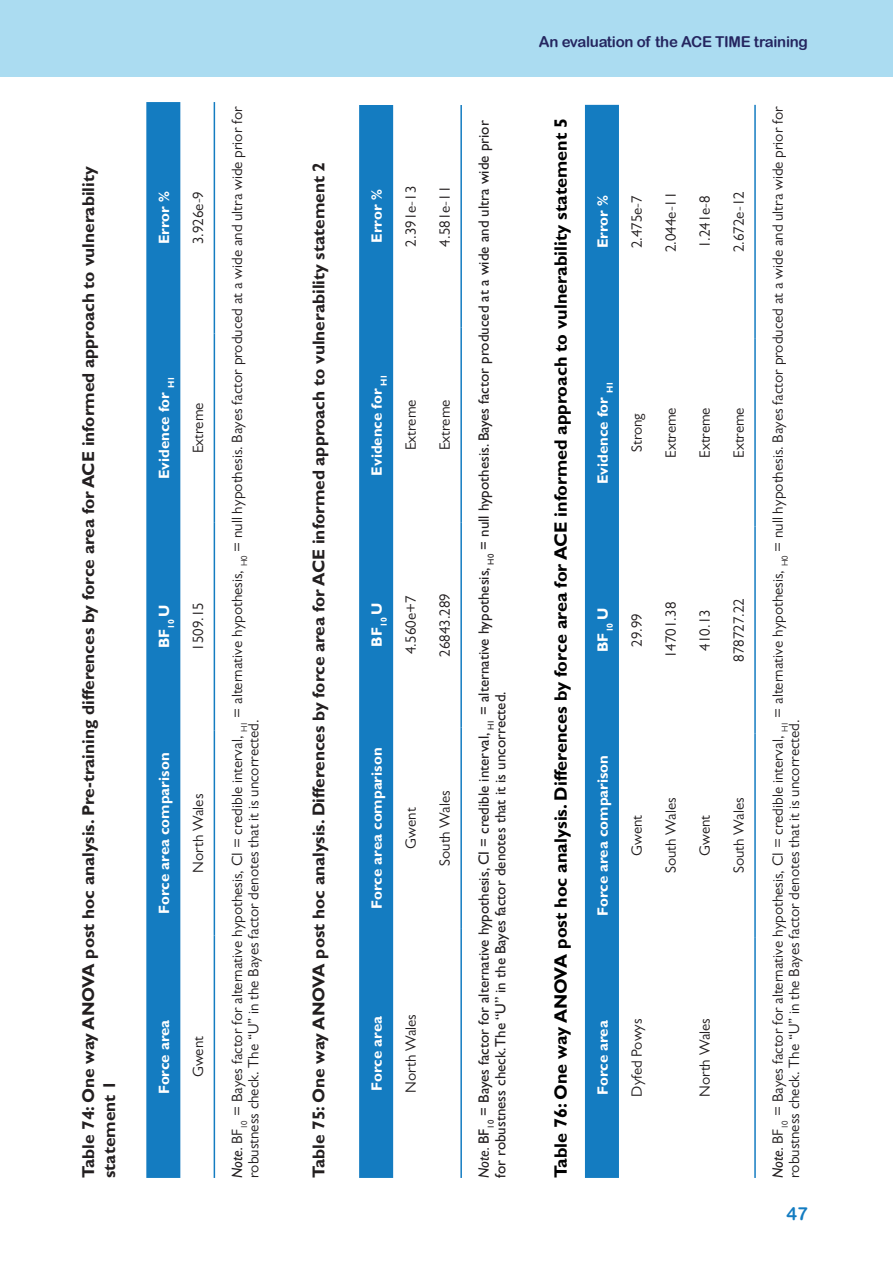
<style>
.page{position:relative;width:893px;height:1263px;background:#fff}
.page>*{position:absolute;margin:0;border:0;box-sizing:border-box;transform-origin:0 0}
.t1{font:700 18px "Gill Sans";color:#000}
.t2{font:18px "Arial Rounded MT Bold";color:#147cc1}
.t3{font:700 17.25px/21px "Gill Sans";color:#231f20}
.t4{font:15px/16.5px "Gill Sans";color:#231f20}
.t5{font:15px/16.5px "Gill Sans";color:#231f20}
.t6{font:700 15px "Gill Sans";color:#fff}
.t7{font:15px "Arial Rounded MT Bold";letter-spacing:-.02em;color:#252660}
.s1{font-style:italic}
</style>
<div class="page">
<div style="left:0;top:0;width:893px;height:77px;background:#abdcf1"></div>
<div style="left:146px;top:102px;width:34px;height:1076px;background:#147cc1"></div>
<hr style="left:214px;top:936px;width:1px;height:242px;background:#147cc1">
<hr style="left:214px;top:731px;width:1px;height:205px;background:#147cc1">
<hr style="left:214px;top:522px;width:1px;height:209px;background:#147cc1">
<hr style="left:214px;top:333px;width:1px;height:189px;background:#147cc1">
<hr style="left:214px;top:102px;width:1px;height:231px;background:#147cc1">
<div style="left:359px;top:105px;width:34px;height:1073px;background:#147cc1"></div>
<hr style="left:460px;top:929px;width:2px;height:249px;background:#147cc1">
<hr style="left:460px;top:727px;width:2px;height:202px;background:#147cc1">
<hr style="left:460px;top:522px;width:2px;height:205px;background:#147cc1">
<hr style="left:460px;top:327px;width:2px;height:195px;background:#147cc1">
<hr style="left:460px;top:105px;width:2px;height:222px;background:#147cc1">
<div style="left:585px;top:105px;width:34px;height:1073px;background:#147cc1"></div>
<hr style="left:754px;top:937px;width:2px;height:241px;background:#147cc1">
<hr style="left:754px;top:733px;width:2px;height:204px;background:#147cc1">
<hr style="left:754px;top:526px;width:2px;height:207px;background:#147cc1">
<hr style="left:754px;top:339px;width:2px;height:187px;background:#147cc1">
<hr style="left:754px;top:105px;width:2px;height:234px;background:#147cc1">
<p class="t3" style="left:78px;top:1178px;width:1013px;rotate:-90deg">Table 74: One way ANOVA post hoc analysis. Pre-training differences by force area for ACE informed approach to vulnerability statement 1</p>
<p class="t6" style="left:155px;top:244px;width:55px;rotate:-90deg">Error %</p>
<p class="t4" style="left:190px;top:244px;width:55px;rotate:-90deg">3.926e-9</p>
<p class="t6" style="left:155px;top:479px;width:105px;rotate:-90deg">Evidence for <sub>H1</sub></p>
<p class="t4" style="left:190px;top:453px;width:52px;rotate:-90deg">Extreme</p>
<p class="t6" style="left:155px;top:648px;width:45px;rotate:-90deg">BF<sub>10</sub> U</p>
<p class="t4" style="left:190px;top:651px;width:50px;rotate:-90deg">1509.15</p>
<p class="t6" style="left:155px;top:914px;width:162px;rotate:-90deg">Force area comparison</p>
<p class="t4" style="left:190px;top:873px;width:80px;rotate:-90deg">North Wales</p>
<p class="t6" style="left:155px;top:1094px;width:76px;rotate:-90deg">Force area</p>
<p class="t4" style="left:190px;top:1077px;width:42px;rotate:-90deg">Gwent</p>
<p class="t4" style="left:229px;top:1178px;width:1073px;rotate:-90deg"><span class="s1">Note.</span> BF<sub>10</sub> = Bayes factor for alternative hypothesis, CI = credible interval, <sub>H1</sub> = alternative hypothesis, <sub>H0</sub> = null hypothesis. Bayes factor produced at a wide and ultra wide prior for robustness check. The “U” in the Bayes factor denotes that it is uncorrected.</p>
<p class="t3" style="left:308px;top:1178px;width:1017px;rotate:-90deg">Table 75: One way ANOVA post hoc analysis. Differences by force area for ACE informed approach to vulnerability statement 2</p>
<p class="t6" style="left:368px;top:243px;width:55px;rotate:-90deg">Error %</p>
<p class="t4" style="left:403px;top:246px;width:62px;rotate:-90deg">2.391e-13</p>
<p class="t4" style="left:437px;top:246px;width:62px;rotate:-90deg">4.581e-11</p>
<p class="t6" style="left:368px;top:476px;width:103px;rotate:-90deg">Evidence for <sub>H1</sub></p>
<p class="t4" style="left:403px;top:450px;width:52px;rotate:-90deg">Extreme</p>
<p class="t4" style="left:437px;top:450px;width:52px;rotate:-90deg">Extreme</p>
<p class="t6" style="left:368px;top:647px;width:45px;rotate:-90deg">BF<sub>10</sub> U</p>
<p class="t4" style="left:403px;top:654px;width:60px;rotate:-90deg">4.560e+7</p>
<p class="t4" style="left:437px;top:657px;width:65px;rotate:-90deg">26843.289</p>
<p class="t6" style="left:368px;top:909px;width:162px;rotate:-90deg">Force area comparison</p>
<p class="t4" style="left:403px;top:849px;width:42px;rotate:-90deg">Gwent</p>
<p class="t4" style="left:437px;top:866px;width:77px;rotate:-90deg">South Wales</p>
<p class="t6" style="left:368px;top:1091px;width:76px;rotate:-90deg">Force area</p>
<p class="t4" style="left:403px;top:1093px;width:80px;rotate:-90deg">North Wales</p>
<p class="t7" style="left:539px;top:32px;width:270px">An evaluation of the ACE TIME training</p>
<p class="t5" style="left:476px;top:1178px;width:1059px;rotate:-90deg"><span class="s1">Note.</span> BF<sub>10</sub> = Bayes factor for alternative hypothesis, CI = credible interval, <sub>H1</sub> = alternative hypothesis, <sub>H0</sub> = null hypothesis. Bayes factor produced at a wide and ultra wide prior for robustness check.The “U” in the Bayes factor denotes that it is uncorrected.</p>
<p class="t1" style="left:550px;top:1178px;width:1061px;rotate:-90deg">Table 76: One way ANOVA post hoc analysis. Differences by force area for ACE informed approach to vulnerability statement 5</p>
<p class="t6" style="left:594px;top:248px;width:55px;rotate:-90deg">Error %</p>
<p class="t4" style="left:628px;top:248px;width:55px;rotate:-90deg">2.475e-7</p>
<p class="t4" style="left:662px;top:252px;width:62px;rotate:-90deg">2.044e-11</p>
<p class="t4" style="left:696px;top:248px;width:55px;rotate:-90deg">1.241e-8</p>
<p class="t4" style="left:730px;top:252px;width:62px;rotate:-90deg">2.672e-12</p>
<p class="t6" style="left:594px;top:484px;width:105px;rotate:-90deg">Evidence for <sub>H1</sub></p>
<p class="t4" style="left:628px;top:452px;width:40px;rotate:-90deg">Strong</p>
<p class="t4" style="left:662px;top:458px;width:52px;rotate:-90deg">Extreme</p>
<p class="t4" style="left:696px;top:458px;width:52px;rotate:-90deg">Extreme</p>
<p class="t4" style="left:730px;top:458px;width:52px;rotate:-90deg">Extreme</p>
<p class="t6" style="left:594px;top:652px;width:45px;rotate:-90deg">BF<sub>10</sub> U</p>
<p class="t4" style="left:628px;top:647px;width:35px;rotate:-90deg">29.99</p>
<p class="t4" style="left:662px;top:658px;width:58px;rotate:-90deg">14701.38</p>
<p class="t4" style="left:696px;top:650px;width:43px;rotate:-90deg">410.13</p>
<p class="t4" style="left:730px;top:662px;width:65px;rotate:-90deg">878727.22</p>
<p class="t6" style="left:594px;top:916px;width:162px;rotate:-90deg">Force area comparison</p>
<p class="t4" style="left:628px;top:856px;width:42px;rotate:-90deg">Gwent</p>
<p class="t4" style="left:662px;top:873px;width:77px;rotate:-90deg">South Wales</p>
<p class="t4" style="left:696px;top:856px;width:42px;rotate:-90deg">Gwent</p>
<p class="t4" style="left:730px;top:873px;width:77px;rotate:-90deg">South Wales</p>
<p class="t6" style="left:594px;top:1095px;width:76px;rotate:-90deg">Force area</p>
<p class="t4" style="left:628px;top:1097px;width:80px;rotate:-90deg">Dyfed Powys</p>
<p class="t4" style="left:696px;top:1097px;width:80px;rotate:-90deg">North Wales</p>
<p class="t4" style="left:769px;top:1178px;width:1073px;rotate:-90deg"><span class="s1">Note.</span> BF<sub>10</sub> = Bayes factor for alternative hypothesis, CI = credible interval, <sub>H1</sub> = alternative hypothesis, <sub>H0</sub> = null hypothesis. Bayes factor produced at a wide and ultra wide prior for robustness check. The “U” in the Bayes factor denotes that it is uncorrected.</p>
<p class="t2" style="left:786px;top:1203px;width:23px">47</p>
</div>
